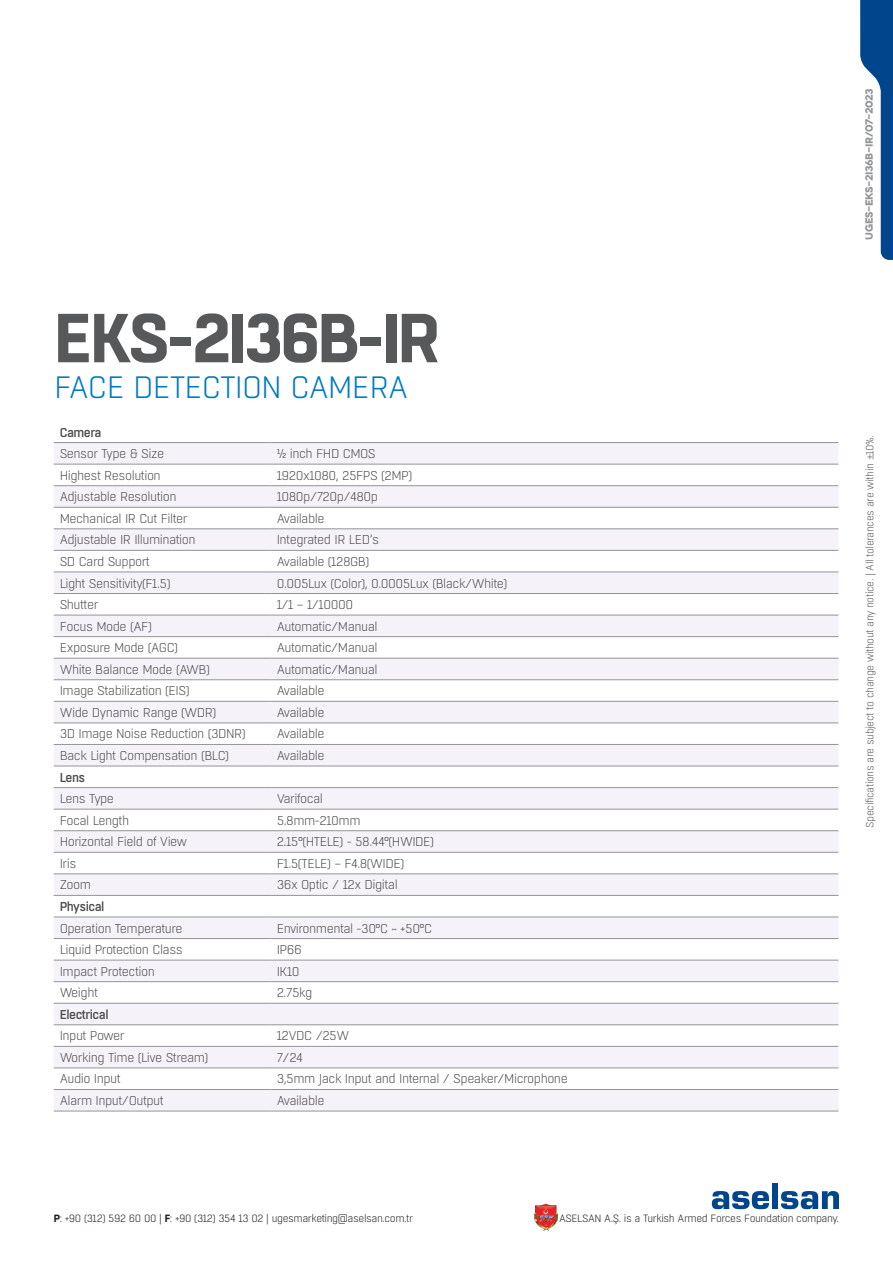
<style>
.page{position:relative;width:893px;height:1263px;background:#fff}
.page>*{position:absolute;margin:0;border:0;box-sizing:border-box;transform-origin:0 0}
.t1{font:700 69.15px "Boxed";letter-spacing:-.04em;color:#57585a}
.t2{font:300 30.9px "Boxed";letter-spacing:-.03em;color:#007ac2}
.metin{font:300 12.75px "Boxed";letter-spacing:-.04em;color:#4b4c4d}
.metin-2{font:500 12.75px "Boxed";letter-spacing:-.04em;color:#4b4c4d}
.t3{font:300 10.5px "Boxed";letter-spacing:-.04em;color:#231f20}
.t4{font:300 10.5px "Boxed";letter-spacing:-.04em;color:#57585a}
.t5{font:700 10.5px "Novecentowide";letter-spacing:-.04em;color:#939598}
.s1{font-family:"Minion Pro";font-weight:400}
.s2{font-weight:700}
</style>
<div class="page">
<img style="left:534px;top:1203px;width:23px;height:28px">
<svg style="left:712px;top:1191px;width:57px;height:18px"></svg>
<div style="left:772px;top:1183px;width:6px;height:26px;background:#01468c"></div>
<svg style="left:781px;top:1191px;width:58px;height:18px"></svg>
<svg style="left:860px;top:0;width:33px;height:260px"></svg>
<svg style="left:54px;top:443px;width:784px;height:668px;fill:#f5f3f9"></svg>
<hr style="left:54px;top:442px;width:217px;height:1px;background:#939598">
<hr style="left:271px;top:442px;width:567px;height:1px;background:#939598">
<hr style="left:54px;top:464px;width:217px;height:1px;background:#939598">
<hr style="left:271px;top:464px;width:567px;height:1px;background:#939598">
<hr style="left:54px;top:485px;width:217px;height:1px;background:#939598">
<hr style="left:271px;top:485px;width:567px;height:1px;background:#939598">
<hr style="left:54px;top:507px;width:217px;height:1px;background:#939598">
<hr style="left:271px;top:507px;width:567px;height:1px;background:#939598">
<hr style="left:54px;top:528px;width:217px;height:1px;background:#939598">
<hr style="left:271px;top:528px;width:567px;height:1px;background:#939598">
<hr style="left:54px;top:550px;width:217px;height:1px;background:#939598">
<hr style="left:271px;top:550px;width:567px;height:1px;background:#939598">
<hr style="left:54px;top:572px;width:217px;height:1px;background:#939598">
<hr style="left:271px;top:572px;width:567px;height:1px;background:#939598">
<hr style="left:54px;top:593px;width:217px;height:1px;background:#939598">
<hr style="left:271px;top:593px;width:567px;height:1px;background:#939598">
<hr style="left:54px;top:615px;width:217px;height:1px;background:#939598">
<hr style="left:271px;top:615px;width:567px;height:1px;background:#939598">
<hr style="left:54px;top:636px;width:217px;height:1px;background:#939598">
<hr style="left:271px;top:636px;width:567px;height:1px;background:#939598">
<hr style="left:54px;top:658px;width:217px;height:1px;background:#939598">
<hr style="left:271px;top:658px;width:567px;height:1px;background:#939598">
<hr style="left:54px;top:679px;width:217px;height:1px;background:#939598">
<hr style="left:271px;top:679px;width:567px;height:1px;background:#939598">
<hr style="left:54px;top:701px;width:217px;height:1px;background:#939598">
<hr style="left:271px;top:701px;width:567px;height:1px;background:#939598">
<hr style="left:54px;top:723px;width:217px;height:1px;background:#939598">
<hr style="left:271px;top:723px;width:567px;height:1px;background:#939598">
<hr style="left:54px;top:744px;width:217px;height:1px;background:#939598">
<hr style="left:271px;top:744px;width:567px;height:1px;background:#939598">
<hr style="left:54px;top:766px;width:217px;height:1px;background:#939598">
<hr style="left:271px;top:766px;width:567px;height:1px;background:#939598">
<hr style="left:54px;top:787px;width:217px;height:1px;background:#939598">
<hr style="left:271px;top:787px;width:567px;height:1px;background:#939598">
<hr style="left:54px;top:809px;width:217px;height:1px;background:#939598">
<hr style="left:271px;top:809px;width:567px;height:1px;background:#939598">
<hr style="left:54px;top:830px;width:217px;height:1px;background:#939598">
<hr style="left:271px;top:830px;width:567px;height:1px;background:#939598">
<hr style="left:54px;top:852px;width:217px;height:1px;background:#939598">
<hr style="left:271px;top:852px;width:567px;height:1px;background:#939598">
<hr style="left:54px;top:873px;width:217px;height:1px;background:#939598">
<hr style="left:271px;top:873px;width:567px;height:1px;background:#939598">
<hr style="left:54px;top:895px;width:217px;height:1px;background:#939598">
<hr style="left:271px;top:895px;width:567px;height:1px;background:#939598">
<hr style="left:54px;top:917px;width:217px;height:1px;background:#939598">
<hr style="left:271px;top:917px;width:567px;height:1px;background:#939598">
<hr style="left:54px;top:938px;width:217px;height:1px;background:#939598">
<hr style="left:271px;top:938px;width:567px;height:1px;background:#939598">
<hr style="left:54px;top:960px;width:217px;height:1px;background:#939598">
<hr style="left:271px;top:960px;width:567px;height:1px;background:#939598">
<hr style="left:54px;top:981px;width:217px;height:1px;background:#939598">
<hr style="left:271px;top:981px;width:567px;height:1px;background:#939598">
<hr style="left:54px;top:1003px;width:217px;height:1px;background:#939598">
<hr style="left:271px;top:1003px;width:567px;height:1px;background:#939598">
<hr style="left:54px;top:1024px;width:217px;height:1px;background:#939598">
<hr style="left:271px;top:1024px;width:567px;height:1px;background:#939598">
<hr style="left:54px;top:1046px;width:217px;height:1px;background:#939598">
<hr style="left:271px;top:1046px;width:567px;height:1px;background:#939598">
<hr style="left:54px;top:1068px;width:217px;height:1px;background:#939598">
<hr style="left:271px;top:1068px;width:567px;height:1px;background:#939598">
<hr style="left:54px;top:1089px;width:217px;height:1px;background:#939598">
<hr style="left:271px;top:1089px;width:567px;height:1px;background:#939598">
<hr style="left:54px;top:1111px;width:217px;height:1px;background:#939598">
<hr style="left:271px;top:1111px;width:567px;height:1px;background:#939598">
<p class="t1" style="left:54px;top:292px;width:388px">EKS-2I36B-IR</p>
<p class="t2" style="left:54px;top:368px;width:356px">FACE DETECTION CAMERA</p>
<p class="metin-2" style="left:60px;top:424px;width:43px">Camera</p>
<p class="metin" style="left:60px;top:446px;width:106px">Sensor Type &amp; Size</p>
<p class="metin" style="left:277px;top:446px;width:101px">½ inch FHD CMOS</p>
<p class="metin" style="left:60px;top:467px;width:103px">Highest Resolution</p>
<p class="metin" style="left:277px;top:467px;width:137px">1920x1080, 25FPS (2MP)</p>
<p class="metin" style="left:60px;top:489px;width:118px">Adjustable Resolution</p>
<p class="metin" style="left:277px;top:489px;width:103px">1080p/720p/480p</p>
<p class="metin" style="left:60px;top:510px;width:129px">Mechanical IR Cut Filter</p>
<p class="metin" style="left:277px;top:510px;width:49px">Available</p>
<p class="metin" style="left:60px;top:532px;width:138px">Adjustable IR Illumination</p>
<p class="metin" style="left:277px;top:532px;width:104px">Integrated IR LED’s</p>
<p class="metin" style="left:60px;top:554px;width:92px">SD Card Support</p>
<p class="metin" style="left:277px;top:554px;width:94px">Available (128GB)</p>
<p class="metin" style="left:60px;top:575px;width:112px">Light Sensitivity(F1.5)</p>
<p class="metin" style="left:277px;top:575px;width:232px">0.005Lux (Color), 0.0005Lux (Black/White)</p>
<p class="metin" style="left:60px;top:597px;width:40px">Shutter</p>
<p class="metin" style="left:277px;top:597px;width:78px">1/1 – 1/10000</p>
<p class="metin" style="left:60px;top:618px;width:94px">Focus Mode (AF)</p>
<p class="metin" style="left:277px;top:618px;width:102px">Automatic/Manual</p>
<p class="metin" style="left:60px;top:640px;width:120px">Exposure Mode (AGC)</p>
<p class="metin" style="left:277px;top:640px;width:102px">Automatic/Manual</p>
<p class="metin" style="left:60px;top:661px;width:152px">White Balance Mode (AWB)</p>
<p class="metin" style="left:277px;top:661px;width:102px">Automatic/Manual</p>
<p class="metin" style="left:60px;top:683px;width:131px">Image Stabilization (EIS)</p>
<p class="metin" style="left:277px;top:683px;width:49px">Available</p>
<p class="metin" style="left:60px;top:704px;width:158px">Wide Dynamic Range (WDR)</p>
<p class="metin" style="left:277px;top:704px;width:49px">Available</p>
<p class="metin" style="left:60px;top:726px;width:188px">3D Image Noise Reduction (3DNR)</p>
<p class="metin" style="left:277px;top:726px;width:49px">Available</p>
<p class="metin" style="left:60px;top:748px;width:171px">Back Light Compensation (BLC)</p>
<p class="metin" style="left:277px;top:748px;width:49px">Available</p>
<p class="metin-2" style="left:60px;top:769px;width:27px">Lens</p>
<p class="metin" style="left:60px;top:791px;width:56px">Lens Type</p>
<p class="metin" style="left:277px;top:791px;width:48px">Varifocal</p>
<p class="metin" style="left:60px;top:812px;width:71px">Focal Length</p>
<p class="metin" style="left:277px;top:812px;width:85px">5.8mm-210mm</p>
<p class="metin" style="left:60px;top:834px;width:129px">Horizontal Field of View</p>
<p class="metin" style="left:277px;top:834px;width:159px">2.15°(HTELE) - 58.44°(HWIDE)</p>
<p class="metin" style="left:60px;top:855px;width:18px">Iris</p>
<p class="metin" style="left:277px;top:855px;width:129px">F1.5(TELE) – F4.8(WIDE)</p>
<p class="metin" style="left:60px;top:877px;width:33px">Zoom</p>
<p class="metin" style="left:277px;top:877px;width:123px">36x Optic / 12x Digital</p>
<p class="metin-2" style="left:60px;top:898px;width:46px">Physical</p>
<p class="metin" style="left:60px;top:920px;width:125px">Operation Temperature</p>
<p class="metin" style="left:277px;top:920px;width:157px">Environmental -30°C ~ +50°C</p>
<p class="metin" style="left:60px;top:942px;width:125px">Liquid Protection Class</p>
<p class="metin" style="left:277px;top:942px;width:27px">IP66</p>
<p class="metin" style="left:60px;top:963px;width:97px">Impact Protection</p>
<p class="metin" style="left:277px;top:963px;width:24px">IK10</p>
<p class="metin" style="left:60px;top:985px;width:40px">Weight</p>
<p class="metin" style="left:277px;top:985px;width:37px">2.75kg</p>
<p class="metin-2" style="left:60px;top:1006px;width:50px">Electrical</p>
<p class="metin" style="left:60px;top:1028px;width:66px">Input Power</p>
<p class="metin" style="left:277px;top:1028px;width:74px">12VDC /25W</p>
<p class="metin" style="left:60px;top:1049px;width:150px">Working Time (Live Stream)</p>
<p class="metin" style="left:277px;top:1049px;width:28px">7/24</p>
<p class="metin" style="left:60px;top:1071px;width:63px">Audio Input</p>
<p class="metin" style="left:277px;top:1071px;width:293px">3,5mm Jack Input and Internal / Speaker/Microphone</p>
<p class="metin" style="left:60px;top:1093px;width:106px">Alarm Input/Output</p>
<p class="metin" style="left:277px;top:1093px;width:49px">Available</p>
<p class="t5" style="left:863px;top:240px;width:153px;rotate:-90deg">UGES-EKS-2I36B-IR/07-2023</p>
<p class="t4" style="left:863px;top:827px;width:394px;rotate:-90deg">Specifications are subject to change without any notice. | All tolerances are within <span class="s1">±</span>10%.</p>
<p class="t3" style="left:54px;top:1212px;width:361px"><span class="s2">P</span>: +90 (312) 592 60 00 | <span class="s2">F</span>: +90 (312) 354 13 02 | ugesmarketing@aselsan.com.tr</p>
<p class="t3" style="left:559px;top:1212px;width:281px">ASELSAN A.Ş. is a Turkish Armed Forces Foundation company.</p>
</div>
